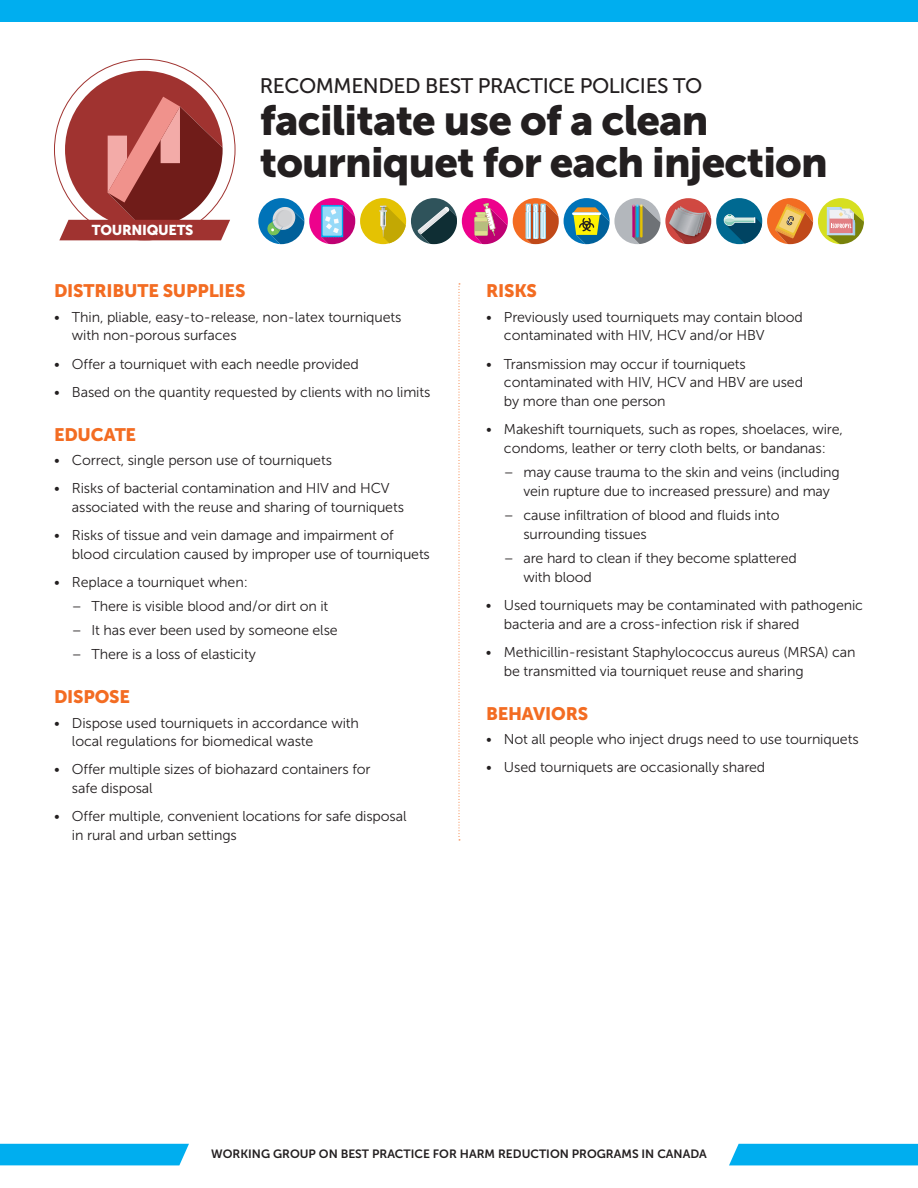
<style>
.page{position:relative;width:918px;height:1188px;background:#fff}
.page>*{position:absolute;margin:0;border:0;box-sizing:border-box;transform-origin:0 0}
.t1{font:42px/42px "Museo Sans 900";letter-spacing:-.02em;color:#231f20}
.t2{font:21px "Museo Sans 500";letter-spacing:-.02em;color:#231f20}
.t3{font:18px "Museo Sans 900";letter-spacing:-.01em;color:#f36c22}
.t4{font:14.25px/18.8px "Museo Sans 300";letter-spacing:-.01em;color:#231f20}
.t5{font:14.25px "Museo Sans 900";letter-spacing:-.02em;color:#fff}
.t6{font:12px "Museo Sans 700";color:#231f20}
</style>
<div class="page">
<div style="left:0;top:1144px;width:189px;height:21px;background:#00aeef"></div>
<div style="left:729px;top:1144px;width:189px;height:21px;background:#00aeef"></div>
<div style="left:0;top:0;width:918px;height:22px;background:#00aeef"></div>
<div style="left:360px;top:198px;width:46px;height:46px;background:#e4c203;border-radius:23px"></div>
<div style="left:716px;top:198px;width:46px;height:46px;background:#006991;border-radius:23px"></div>
<div style="left:258px;top:198px;width:46px;height:46px;background:#0073b8;border-radius:23px"></div>
<div style="left:564px;top:198px;width:46px;height:46px;background:#0073b8;border-radius:23px"></div>
<hr style="left:572px;top:212px;width:29px;height:3px;background:#fff">
<svg style="left:573px;top:198px;width:138px;height:46px"></svg>
<svg style="left:724px;top:198px;width:89px;height:46px"></svg>
<svg style="left:379px;top:198px;width:180px;height:46px"></svg>
<svg style="left:59px;top:71px;width:171px;height:169px"></svg>
<svg style="left:267px;top:198px;width:88px;height:46px"></svg>
<div style="left:818px;top:198px;width:46px;height:46px;background:#d6df21;border-radius:23px"></div>
<svg style="left:827px;top:207px;width:37px;height:37px"></svg>
<svg style="left:459px;top:283px;width:1px;height:557px"></svg>
<p class="t5" style="left:92px;top:222px;width:103px">TOURNIQUETS</p>
<h2 class="t2" style="left:260px;top:74px;width:444px">RECOMMENDED BEST PRACTICE POLICIES TO</h2>
<h1 class="t1" style="left:260px;top:99px;width:569px">facilitate use of a clean tourniquet for each injection</h1>
<p class="t3" style="left:54px;top:281px;width:193px">DISTRIBUTE SUPPLIES</p>
<p class="t4" style="left:72px;top:307px;width:331px;text-indent:-18px">• Thin, pliable, easy-to-release, non-latex tourniquets with non-porous surfaces</p>
<p class="t4" style="left:54px;top:354px;width:306px">• Offer a tourniquet with each needle provided</p>
<p class="t4" style="left:54px;top:383px;width:378px">• Based on the quantity requested by clients with no limits</p>
<p class="t3" style="left:54px;top:424px;width:84px">EDUCATE</p>
<p class="t4" style="left:54px;top:451px;width:279px">• Correct, single person use of tourniquets</p>
<p class="t4" style="left:72px;top:479px;width:334px;text-indent:-18px">• Risks of bacterial contamination and HIV and HCV associated with the reuse and sharing of tourniquets</p>
<p class="t4" style="left:72px;top:526px;width:359px;text-indent:-18px">• Risks of tissue and vein damage and impairment of blood circulation caused by improper use of tourniquets</p>
<p class="t4" style="left:54px;top:573px;width:195px">• Replace a tourniquet when:</p>
<p class="t4" style="left:72px;top:597px;width:258px">– There is visible blood and/or dirt on it</p>
<p class="t4" style="left:72px;top:621px;width:267px">– It has ever been used by someone else</p>
<p class="t4" style="left:72px;top:645px;width:185px">– There is a loss of elasticity</p>
<p class="t3" style="left:54px;top:687px;width:78px">DISPOSE</p>
<p class="t4" style="left:72px;top:713px;width:288px;text-indent:-18px">• Dispose used tourniquets in accordance with local regulations for biomedical waste</p>
<p class="t4" style="left:72px;top:760px;width:300px;text-indent:-18px">• Offer multiple sizes of biohazard containers for safe disposal</p>
<p class="t4" style="left:72px;top:807px;width:336px;text-indent:-18px">• Offer multiple, convenient locations for safe disposal in rural and urban settings</p>
<p class="t3" style="left:486px;top:281px;width:53px">RISKS</p>
<p class="t4" style="left:504px;top:307px;width:300px;text-indent:-18px">• Previously used tourniquets may contain blood contaminated with HIV, HCV and/or HBV</p>
<p class="t4" style="left:504px;top:354px;width:301px;text-indent:-18px">• Transmission may occur if tourniquets contaminated with HIV, HCV and HBV are used by more than one person</p>
<p class="t4" style="left:486px;top:420px;width:359px;text-align:center">• Makeshift tourniquets, such as ropes, shoelaces, wire, condoms, leather or terry cloth belts, or bandanas:</p>
<p class="t4" style="left:523px;top:463px;width:318px;text-indent:-19px">– may cause trauma to the skin and veins (including vein rupture due to increased pressure) and may</p>
<p class="t4" style="left:523px;top:506px;width:258px;text-indent:-19px">– cause infiltration of blood and fluids into surrounding tissues</p>
<p class="t4" style="left:523px;top:549px;width:275px;text-indent:-19px">– are hard to clean if they become splattered with blood</p>
<p class="t4" style="left:504px;top:596px;width:361px;text-indent:-18px">• Used tourniquets may be contaminated with pathogenic bacteria and are a cross-infection risk if shared</p>
<p class="t4" style="left:504px;top:643px;width:353px;text-indent:-18px">• Methicillin-resistant Staphylococcus aureus (MRSA) can be transmitted via tourniquet reuse and sharing</p>
<p class="t3" style="left:486px;top:703px;width:104px">BEHAVIORS</p>
<p class="t4" style="left:486px;top:730px;width:374px">• Not all people who inject drugs need to use tourniquets</p>
<p class="t4" style="left:486px;top:758px;width:281px">• Used tourniquets are occasionally shared</p>
<p class="t6" style="left:211px;top:1148px;width:497px">WORKING GROUP ON BEST PRACTICE FOR HARM REDUCTION PROGRAMS IN CANADA</p>
</div>
